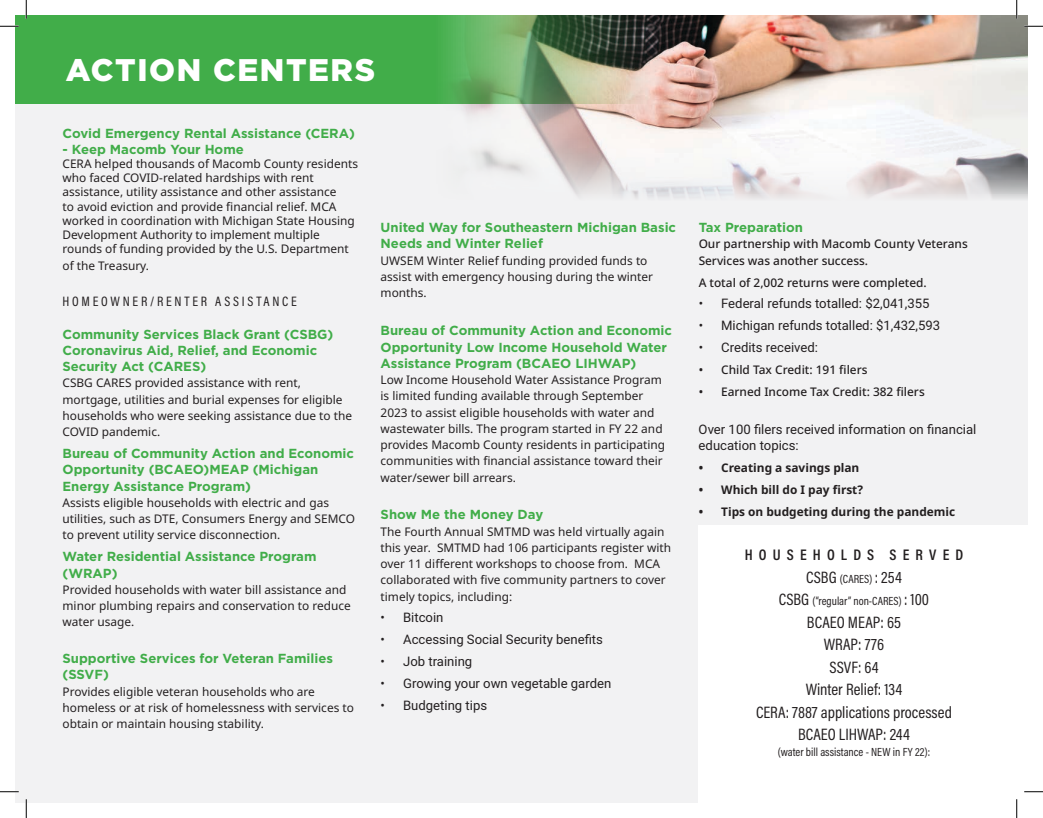
<style>
.page{position:relative;width:1043px;height:818px;background:#fff}
.page>*{position:absolute;margin:0;border:0;box-sizing:border-box;transform-origin:0 0}
.t1{font:900 31.25px "Gotham HTF";letter-spacing:.05em;color:#fff}
.t2{font:16.62px "Acumin Pro Cond";color:#231f20}
.t3{font:600 15.5px "Acumin Pro Cond";letter-spacing:.4em;color:#231f20}
.t4{font:13.75px "Acumin Pro Cond";letter-spacing:.2em;color:#231f20}
.Paragraph_Style_4{font:700 13.12px/16.2px "Gotham HTF";color:#41ad49}
.Paragraph_Style_4-2{font:13.12px/16.2px "Roboto";color:#231f20}
.Paragraph_Style_4-3{font:11.88px/16.2px "Noto Sans";color:#231f20}
.Paragraph_Style_4-4{font:500 11.88px/16.2px "Noto Sans";color:#231f20}
.t5{font:700 11.88px "Noto Sans";color:#231f20}
.t6{font:11.88px "Acumin Pro Cond";color:#231f20}
.s1{font-size:11.88px}
.s2{font-size:16.62px}
</style>
<div class="page">
<div style="left:15px;top:77px;width:1013px;height:725px;background:#f2f2f3"></div>
<div style="left:698px;top:526px;width:330px;height:276px;background:#fff"></div>
<div style="left:15px;top:15px;width:1013px;height:88px;background:#41ad49"></div>
<img style="left:389px;top:15px;width:639px;height:184px">
<svg style="left:0;top:25px;width:19px;height:2px"></svg>
<svg style="left:1024px;top:25px;width:18px;height:2px"></svg>
<svg style="left:0;top:791px;width:19px;height:1px"></svg>
<svg style="left:1024px;top:791px;width:18px;height:1px"></svg>
<svg style="left:25px;top:0;width:2px;height:19px"></svg>
<svg style="left:25px;top:799px;width:2px;height:19px"></svg>
<svg style="left:1015px;top:0;width:2px;height:19px"></svg>
<svg style="left:1016px;top:799px;width:1px;height:19px"></svg>
<p class="t1" style="left:66px;top:52px;width:311px">ACTION CENTERS</p>
<p class="Paragraph_Style_4" style="left:62px;top:125px;width:294px">Covid Emergency Rental Assistance (CERA)</p>
<p class="Paragraph_Style_4" style="left:62px;top:140px;width:183px">- Keep Macomb Your Home</p>
<p class="Paragraph_Style_4-3" style="left:62px;top:157px;width:297px;line-height:14.2px">CERA helped thousands of Macomb County residents who faced COVID-related hardships with rent assistance, utility assistance and other assistance<br>to avoid eviction and provide financial relief. MCA worked in coordination with Michigan State Housing Development Authority to implement multiple rounds of funding provided by the U.S. Department</p>
<p class="Paragraph_Style_4-3" style="left:62px;top:258px;width:88px">of the Treasury.</p>
<p class="t4" style="left:62px;top:292px;width:236px">HOMEOWNER/RENTER ASSISTANCE</p>
<p class="Paragraph_Style_4" style="left:62px;top:325px;width:272px">Community Services Black Grant (CSBG)<br>Coronavirus Aid, Relief, and Economic<br>Security Act (CARES)</p>
<p class="Paragraph_Style_4-3" style="left:62px;top:375px;width:291px">CSBG CARES provided assistance with rent, mortgage, utilities and burial expenses for eligible households who were seeking assistance due to the COVID pandemic.</p>
<p class="Paragraph_Style_4" style="left:62px;top:445px;width:293px">Bureau of Community Action and Economic<br>Opportunity (BCAEO)MEAP (Michigan<br>Energy Assistance Program)</p>
<p class="Paragraph_Style_4-3" style="left:62px;top:494px;width:294px">Assists eligible households with electric and gas utilities, such as DTE, Consumers Energy and SEMCO to prevent utility service disconnection.</p>
<p class="Paragraph_Style_4" style="left:62px;top:548px;width:255px">Water Residential Assistance Program (WRAP)</p>
<p class="Paragraph_Style_4-3" style="left:62px;top:581px;width:290px">Provided households with water bill assistance and minor plumbing repairs and conservation to reduce water usage.</p>
<p class="Paragraph_Style_4" style="left:62px;top:650px;width:272px;line-height:15.8px">Supportive Services for Veteran Families (SSVF)</p>
<p class="Paragraph_Style_4-3" style="left:62px;top:683px;width:293px">Provides eligible veteran households who are homeless or at risk of homelessness with services to obtain or maintain housing stability.</p>
<p class="Paragraph_Style_4" style="left:380px;top:219px;width:297px">United Way for Southeastern Michigan Basic<br>Needs and Winter Relief</p>
<p class="Paragraph_Style_4-3" style="left:380px;top:252px;width:274px">UWSEM Winter Relief funding provided funds to assist with emergency housing during the winter months.</p>
<p class="Paragraph_Style_4" style="left:380px;top:322px;width:293px">Bureau of Community Action and Economic<br>Opportunity Low Income Household Water<br>Assistance Program (BCAEO LIHWAP)</p>
<p class="Paragraph_Style_4-3" style="left:380px;top:372px;width:286px">Low Income Household Water Assistance Program is limited funding available through September 2023 to assist eligible households with water and wastewater bills. The program started in FY 22 and provides Macomb County residents in participating communities with financial assistance toward their water/sewer bill arrears.</p>
<p class="Paragraph_Style_4" style="left:380px;top:506px;width:164px">Show Me the Money Day</p>
<p class="Paragraph_Style_4-3" style="left:380px;top:523px;width:292px">The Fourth Annual SMTMD was held virtually again this year. SMTMD had 106 participants register with over 11 different workshops to choose from. MCA collaborated with five community partners to cover timely topics, including:</p>
<p class="Paragraph_Style_4-2" style="left:380px;top:609px;width:64px">• Bitcoin</p>
<p class="Paragraph_Style_4-2" style="left:380px;top:631px;width:224px">• Accessing Social Security benefits</p>
<p class="Paragraph_Style_4-2" style="left:380px;top:653px;width:93px">• Job training</p>
<p class="Paragraph_Style_4-2" style="left:380px;top:674px;width:232px">• Growing your own vegetable garden</p>
<p class="Paragraph_Style_4-2" style="left:380px;top:696px;width:108px">• Budgeting tips</p>
<p class="Paragraph_Style_4" style="left:698px;top:219px;width:106px">Tax Preparation</p>
<p class="Paragraph_Style_4-4" style="left:698px;top:236px;width:271px">Our partnership with Macomb County Veterans<br>Services was another success.</p>
<p class="Paragraph_Style_4-4" style="left:698px;top:274px;width:230px">A total of 2,002 returns were completed.</p>
<p class="Paragraph_Style_4-2" style="left:698px;top:295px;width:232px">• Federal refunds totalled: $2,041,355</p>
<p class="Paragraph_Style_4-2" style="left:698px;top:317px;width:243px">• Michigan refunds totalled: $1,432,593</p>
<p class="Paragraph_Style_4-2" style="left:698px;top:339px;width:121px">• Credits received:</p>
<p class="Paragraph_Style_4-4" style="left:698px;top:362px;width:170px">• Child Tax Credit: 191 filers</p>
<p class="Paragraph_Style_4-4" style="left:698px;top:384px;width:228px">• Earned Income Tax Credit: 382 filers</p>
<p class="Paragraph_Style_4-2" style="left:698px;top:421px;width:279px">Over 100 filers received information on financial education topics:</p>
<p class="t5" style="left:698px;top:459px;width:162px">• Creating a savings plan</p>
<p class="t5" style="left:698px;top:481px;width:166px">• Which bill do I pay first?</p>
<p class="t5" style="left:698px;top:503px;width:258px">• Tips on budgeting during the pandemic</p>
<p class="t3" style="left:744px;top:544px;width:220px">HOUSEHOLDS SERVED</p>
<p class="t2" style="left:806px;top:566px;width:97px">CSBG <span class="s1">(CARES)</span> : 254</p>
<p class="t6" style="left:778px;top:593px;width:152px"><span class="s2">CSBG</span> (“regular” non-CARES) <span class="s2">: 100</span></p>
<p class="t2" style="left:807px;top:611px;width:96px">BCAEO MEAP: 65</p>
<p class="t2" style="left:824px;top:633px;width:62px">WRAP: 776</p>
<p class="t2" style="left:829px;top:656px;width:51px">SSVF: 64</p>
<p class="t2" style="left:805px;top:678px;width:98px">Winter Relief: 134</p>
<p class="t2" style="left:756px;top:701px;width:197px">CERA: 7887 applications processed</p>
<p class="t2" style="left:798px;top:723px;width:113px">BCAEO LIHWAP: 244</p>
<p class="t6" style="left:777px;top:744px;width:154px">(water bill assistance - NEW in FY 22):</p>
</div>
